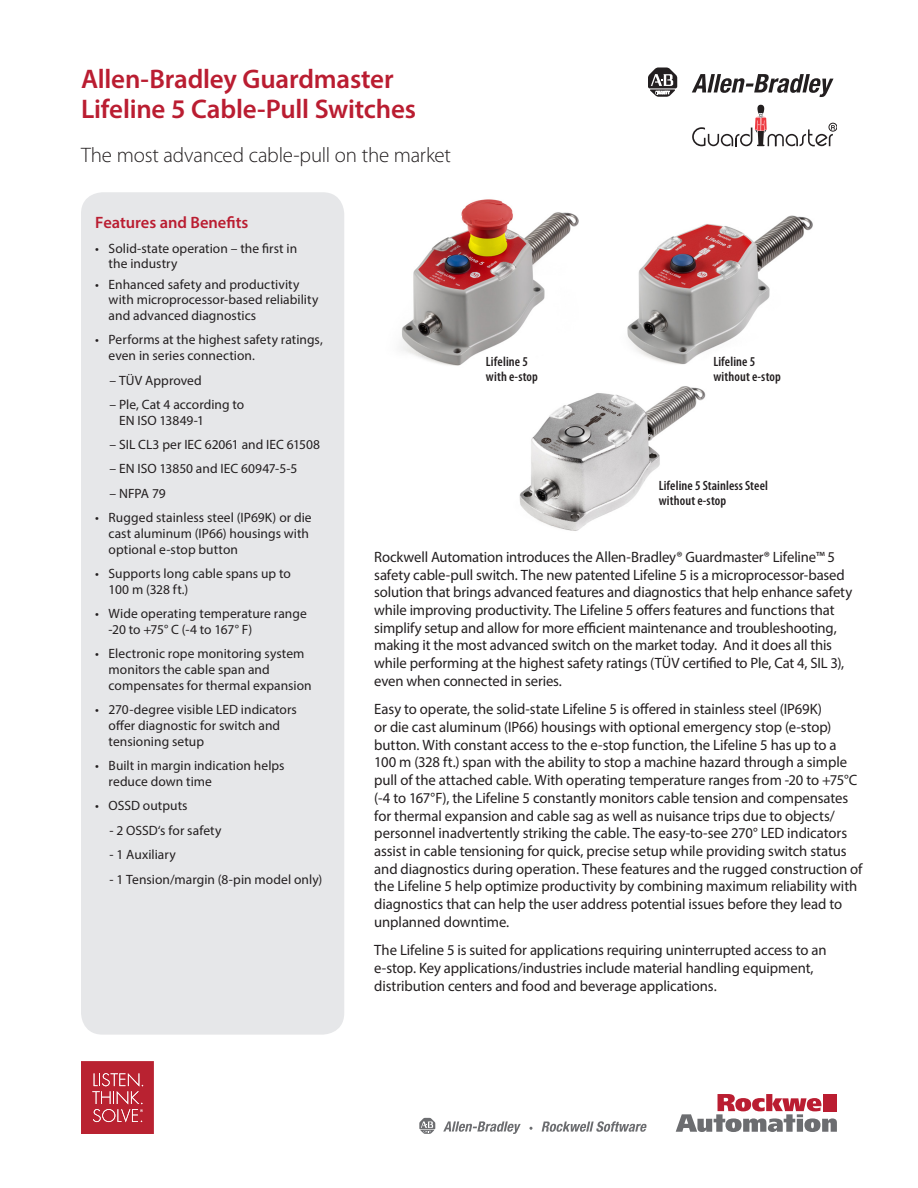
<style>
.page{position:relative;width:918px;height:1188px;background:#fff}
.page>*{position:absolute;margin:0;border:0;box-sizing:border-box;transform-origin:0 0}
.Document_Title{font:600 27px/30px "Myriad Pro";letter-spacing:-.01em;color:#ba1d31}
.Document_Subtitle{font:300 21px "Myriad Pro";letter-spacing:-.01em;color:#231f20}
.Subhead_level_1{font:600 16.5px "Myriad Pro";color:#ba1d31}
.Body_Text{font:15px/17.7px "Myriad Pro";letter-spacing:-.005em;color:#231f20}
.Sidebar_Bullet_List{font:13.5px/15.8px "Myriad Pro";letter-spacing:.005em;color:#231f20}
.Table_text{font:600 condensed 13.5px/15px "Myriad Pro";letter-spacing:.01em;color:#231f20}
</style>
<div class="page">
<svg style="left:419px;top:1118px;width:16px;height:16px"></svg>
<svg style="left:443px;top:1121px;width:78px;height:13px"></svg>
<svg style="left:542px;top:1121px;width:105px;height:11px"></svg>
<svg style="left:676px;top:1094px;width:161px;height:38px"></svg>
<div style="left:823px;top:1094px;width:6px;height:17px;background:#ba1d31"></div>
<div style="left:831px;top:1094px;width:6px;height:17px;background:#ba1d31"></div>
<svg style="left:81px;top:1061px;width:73px;height:73px;background:#bf3643"></svg>
<img style="left:519px;top:386px;width:187px;height:145px">
<img style="left:400px;top:199px;width:179px;height:167px">
<div style="left:81px;top:192px;width:263px;height:843px;background:#e6e7e9;border-radius:22px"></div>
<div style="left:829px;top:123px;width:8px;height:8px;border:1px solid #231f20;border-radius:50%"></div>
<svg style="left:692px;top:104px;width:143px;height:42px"></svg>
<svg style="left:648px;top:67px;width:29px;height:30px"></svg>
<svg style="left:692px;top:74px;width:142px;height:23px"></svg>
<img style="left:627px;top:215px;width:186px;height:150px">
<p class="Document_Title" style="left:81px;top:63px;width:337px">Allen-Bradley Guardmaster<br>Lifeline 5 Cable-Pull Switches</p>
<p class="Document_Subtitle" style="left:81px;top:142px;width:371px">The most advanced cable-pull on the market</p>
<p class="Subhead_level_1" style="left:95px;top:212px;width:155px">Features and Benefits</p>
<p class="Sidebar_Bullet_List" style="left:109px;top:240px;width:190px;text-indent:-14px">• Solid-state operation – the first in the industry</p>
<p class="Sidebar_Bullet_List" style="left:109px;top:276px;width:211px;text-indent:-14px">• Enhanced safety and productivity with microprocessor-based reliability and advanced diagnostics</p>
<p class="Sidebar_Bullet_List" style="left:109px;top:332px;width:216px;text-indent:-14px">• Performs at the highest safety ratings, even in series connection.</p>
<p class="Sidebar_Bullet_List" style="left:110px;top:372px;width:94px">– TÜV Approved</p>
<p class="Sidebar_Bullet_List" style="left:119px;top:396px;width:127px;text-indent:-10px">– Ple, Cat 4 according to<br>EN ISO 13849-1</p>
<p class="Sidebar_Bullet_List" style="left:110px;top:436px;width:212px">– SIL CL3 per IEC 62061 and IEC 61508</p>
<p class="Sidebar_Bullet_List" style="left:110px;top:461px;width:190px">– EN ISO 13850 and IEC 60947-5-5</p>
<p class="Sidebar_Bullet_List" style="left:110px;top:485px;width:58px">– NFPA 79</p>
<p class="Sidebar_Bullet_List" style="left:109px;top:510px;width:205px;text-indent:-14px">• Rugged stainless steel (IP69K) or die cast aluminum (IP66) housings with optional e-stop button</p>
<p class="Sidebar_Bullet_List" style="left:109px;top:566px;width:184px;text-indent:-14px">• Supports long cable spans up to<br>100 m (328 ft.)</p>
<p class="Sidebar_Bullet_List" style="left:109px;top:606px;width:200px;text-indent:-14px">• Wide operating temperature range -20 to +75° C (-4 to 167° F)</p>
<p class="Sidebar_Bullet_List" style="left:109px;top:646px;width:205px;text-indent:-14px">• Electronic rope monitoring system monitors the cable span and compensates for thermal expansion</p>
<p class="Sidebar_Bullet_List" style="left:109px;top:702px;width:190px;text-indent:-14px">• 270-degree visible LED indicators offer diagnostic for switch and tensioning setup</p>
<p class="Sidebar_Bullet_List" style="left:109px;top:758px;width:177px;text-indent:-14px">• Built in margin indication helps reduce down time</p>
<p class="Sidebar_Bullet_List" style="left:95px;top:798px;width:94px">• OSSD outputs</p>
<p class="Sidebar_Bullet_List" style="left:110px;top:822px;width:113px">- 2 OSSD‘s for safety</p>
<p class="Sidebar_Bullet_List" style="left:110px;top:847px;width:68px">- 1 Auxiliary</p>
<p class="Sidebar_Bullet_List" style="left:110px;top:871px;width:214px">- 1 Tension/margin (8-pin model only)</p>
<p class="Table_text" style="left:486px;top:354px;width:54px">Lifeline 5 with e-stop</p>
<p class="Table_text" style="left:713px;top:354px;width:69px">Lifeline 5 without e-stop</p>
<p class="Table_text" style="left:659px;top:478px;width:111px">Lifeline 5 Stainless Steel without e-stop</p>
<p class="Body_Text" style="left:374px;top:548px;width:480px">Rockwell Automation introduces the Allen-Bradley® Guardmaster® Lifeline™ 5 safety cable-pull switch. The new patented Lifeline 5 is a microprocessor-based solution that brings advanced features and diagnostics that help enhance safety while improving productivity. The Lifeline 5 offers features and functions that simplify setup and allow for more efficient maintenance and troubleshooting, making it the most advanced switch on the market today. And it does all this while performing at the highest safety ratings (TÜV certified to Ple, Cat 4, SIL 3), even when connected in series.</p>
<p class="Body_Text" style="left:374px;top:700px;width:490px">Easy to operate, the solid-state Lifeline 5 is offered in stainless steel (IP69K)<br>or die cast aluminum (IP66) housings with optional emergency stop (e-stop) button. With constant access to the e-stop function, the Lifeline 5 has up to a<br>100 m (328 ft.) span with the ability to stop a machine hazard through a simple pull of the attached cable. With operating temperature ranges from -20 to +75°C (-4 to 167°F), the Lifeline 5 constantly monitors cable tension and compensates for thermal expansion and cable sag as well as nuisance trips due to objects/ personnel inadvertently striking the cable. The easy-to-see 270° LED indicators assist in cable tensioning for quick, precise setup while providing switch status and diagnostics during operation. These features and the rugged construction of the Lifeline 5 help optimize productivity by combining maximum reliability with diagnostics that can help the user address potential issues before they lead to unplanned downtime.</p>
<p class="Body_Text" style="left:374px;top:941px;width:454px">The Lifeline 5 is suited for applications requiring uninterrupted access to an e-stop. Key applications/industries include material handling equipment, distribution centers and food and beverage applications.</p>
</div>
